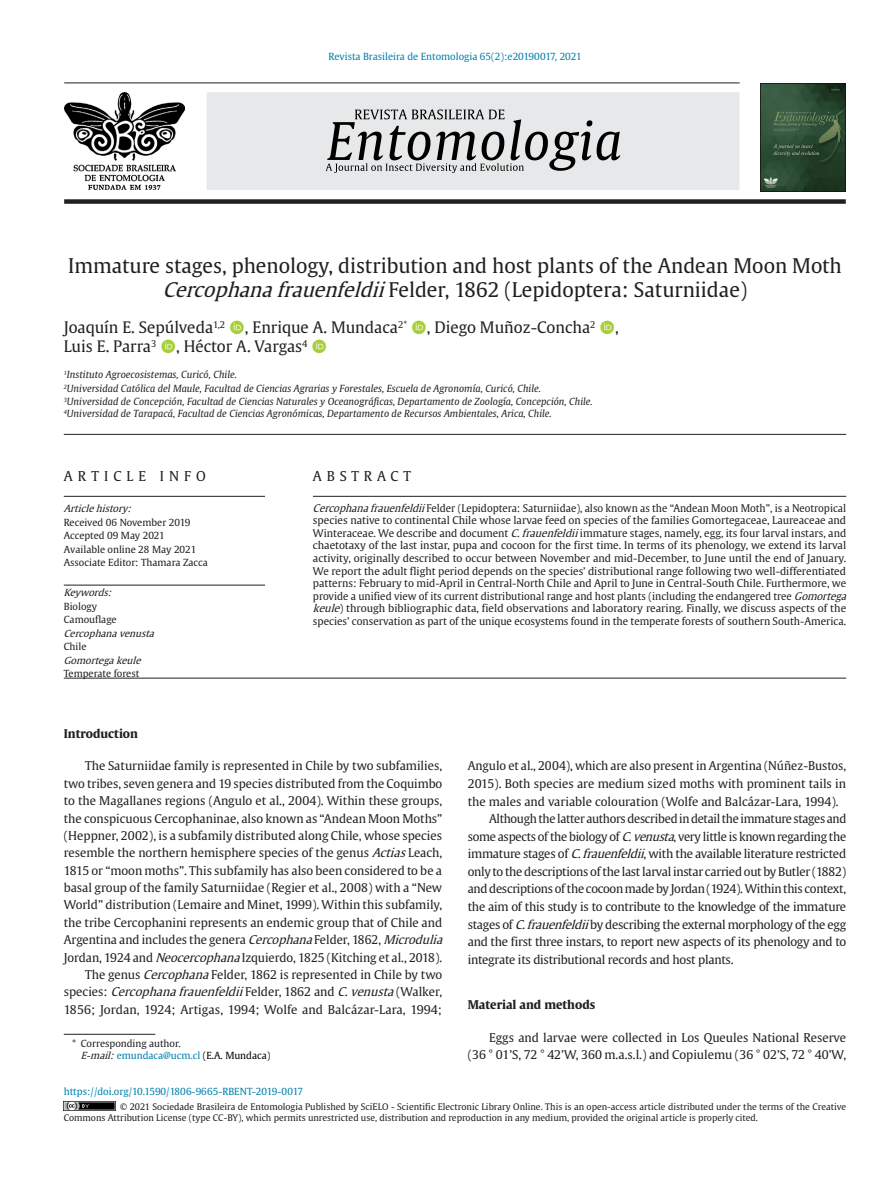
<style>
.page{position:relative;width:893px;height:1191px;background:#fff}
.page>*{position:absolute;margin:0;border:0;box-sizing:border-box;transform-origin:0 0}
.ArticleTitle{font:20.1px/24.2px "Gulliver";color:#231f20;text-align:center}
.Authors{font:15.75px "Gulliver";color:#231f20}
.ArticleInfoTitle{font:13.5px "Gulliver";letter-spacing:.38em;color:#231f20}
.AbstractTitle{font:13.5px "Gulliver";letter-spacing:.36em;color:#231f20}
.Paragraph{font:12px/17.4px "Gulliver";color:#231f20;text-align:justify}
.Heading1{font:700 12px "Gulliver";color:#231f20}
.Heading1Alt{font:700 12px "Gulliver";color:#231f20}
.Abstract{font:10.5px/12.6px "Gulliver";color:#231f20}
.Affiliations{font:italic 9.75px "Gulliver";color:#231f20}
.ArticleDOIAlt{font:9.75px "Gulliver";color:#0080ac}
.AffiliationsAlt{font:italic 9.75px "Gulliver";color:#231f20}
.Keywords{font:italic 9.75px/13.5px "Gulliver";color:#231f20}
.History{font:9.75px/13.5px "Gulliver";color:#231f20}
.Correspondence{font:9.75px/11.7px "Gulliver";color:#231f20}
.fnEdited-by{font:9.75px "Gulliver";color:#231f20}
.HistoryTitle{font:italic 9.75px "Gulliver";color:#231f20}
.LicenseParaAlt{font:9px/10.8px "Gulliver";color:#231f20}
.s1{font-style:italic}
.s2{font-style:normal}
.s3{color:#0080ac}
.s4{color:#000}
</style>
<div class="page">
<img style="left:64px;top:92px;width:121px;height:98px">
<hr style="left:64px;top:83px;width:676px;height:1px;background:#231f20">
<div style="left:207px;top:92px;width:532px;height:98px;background:#e7e8e9"></div>
<div style="left:64px;top:199px;width:782px;height:5px;background:#231f20"></div>
<img style="left:761px;top:84px;width:85px;height:107px">
<svg style="left:326px;top:109px;width:294px;height:64px"></svg>
<img style="left:64px;top:1101px;width:51px;height:9px">
<hr style="left:64px;top:434px;width:782px;height:1px;background:#231f20">
<hr style="left:64px;top:1034px;width:91px;height:1px;background:#231f20">
<hr style="left:313px;top:496px;width:533px;height:1px;background:#231f20">
<hr style="left:64px;top:496px;width:201px;height:1px;background:#231f20">
<hr style="left:64px;top:585px;width:201px;height:1px;background:#231f20">
<hr style="left:64px;top:677px;width:782px;height:1px;background:#231f20">
<p class="ArticleDOIAlt" style="left:329px;top:50px;width:255px">Revista Brasileira de Entomologia 65(2):e20190017, 2021</p>
<p class="ArticleTitle" style="left:68px;top:253px;width:775px">Immature stages, phenology, distribution and host plants of the Andean Moon Moth<br><span class="s1">Cercophanafrauenfeldii</span>Felder, 1862 (Lepidoptera: Saturniidae)</p>
<p class="Authors" style="left:64px;top:317px;width:345px">Joaquín E. Sepúlveda<sup>1,2</sup> , Enrique A. Mundaca<sup>2*</sup></p>
<p class="Authors" style="left:427px;top:317px;width:193px">, Diego Muñoz-Concha<sup>2</sup> ,</p>
<p class="Authors" style="left:64px;top:336px;width:94px">Luis E. Parra<sup>3</sup></p>
<p class="Authors" style="left:176px;top:336px;width:133px">, Héctor A. Vargas<sup>4</sup></p>
<p class="Affiliations" style="left:64px;top:369px;width:175px"><sup>1</sup>Instituto Agroecosistemas, Curicó, Chile.</p>
<p class="Affiliations" style="left:64px;top:382px;width:479px"><sup>2</sup>Universidad Católica del Maule, Facultad de Ciencias Agrarias y Forestales, Escuela de Agronomía, Curicó, Chile.</p>
<p class="Affiliations" style="left:64px;top:396px;width:530px"><sup>3</sup>Universidad de Concepción, Facultad de Ciencias Naturales y Oceanográficas, Departamento de Zoología, Concepción, Chile.</p>
<p class="AffiliationsAlt" style="left:64px;top:407px;width:489px"><sup>4</sup>Universidad de Tarapacá, Facultad de Ciencias Agronómicas, Departamento de Recursos Ambientales, Arica, Chile.</p>
<p class="ArticleInfoTitle" style="left:64px;top:468px;width:143px">ARTICLE INFO</p>
<p class="HistoryTitle" style="left:64px;top:503px;width:72px">Articlehistory:</p>
<p class="History" style="left:64px;top:515px;width:134px">Received 06 November 2019<br>Accepted 09 May 2021<br>Available online 28 May 2021</p>
<p class="fnEdited-by" style="left:64px;top:557px;width:146px">Associate Editor: Thamara Zacca</p>
<p class="Keywords" style="left:64px;top:586px;width:95px">Keywords:<br><span class="s2">Biology<br>Camouflage<br></span>Cercophanavenusta<br><span class="s2">Chile<br></span>Gomortegakeule<br><span class="s2">Temperate forest</span></p>
<p class="AbstractTitle" style="left:313px;top:468px;width:100px">ABSTRACT</p>
<p class="Abstract" style="left:313px;top:501px;width:538px"><span class="s1">Cercophanafrauenfeldii</span>Felder (Lepidoptera: Saturniidae), also known as the “Andean Moon Moth”, is a Neotropical species native to continental Chile whose larvae feed on species of the families Gomortegaceae, Laureaceae and Winteraceae. We describe and document <span class="s1">C.frauenfeldii</span>immature stages, namely, egg, its four larval instars, and chaetotaxy of the last instar, pupa and cocoon for the first time. In terms of its phenology, we extend its larval activity, originally described to occur between November and mid-December, to June until the end of January.<br>We report the adult flight period depends on the species’ distributional range following two well-differentiated patterns: February to mid-April in Central-North Chile and April to June in Central-South Chile. Furthermore, we provide a unified view of its current distributional range and host plants (including the endangered tree <span class="s1">Gomortega keule</span>) through bibliographic data, field observations and laboratory rearing. Finally, we discuss aspects of the species’ conservation as part of the unique ecosystems found in the temperate forests of southern South-America.</p>
<p class="Heading1Alt" style="left:64px;top:726px;width:76px">Introduction</p>
<p class="Paragraph" style="left:64px;top:757px;width:384px;text-align:left;text-indent:21px">The Saturniidae family is represented in Chile by two subfamilies, two tribes, seven genera and 19 species distributed from the Coquimbo to the Magallanes regions (Angulo et al., 2004). Within these groups, the conspicuous Cercophaninae, also known as “Andean Moon Moths” (Heppner, 2002), is a subfamily distributed along Chile, whose species resemble the northern hemisphere species of the genus <span class="s1">Actias</span>Leach, 1815 or “moon moths”. This subfamily has also been considered to be a basal group of the family Saturniidae (Regier et al., 2008) with a “New World” distribution (Lemaire and Minet, 1999). Within this subfamily, the tribe Cercophanini represents an endemic group that of Chile and Argentina and includes the genera <span class="s1">Cercophana</span>Felder, 1862, <span class="s1">Microdulia </span>Jordan, 1924 and <span class="s1">Neocercophana</span>Izquierdo, 1825 (Kitching et al., 2018).</p>
<p class="Paragraph" style="left:64px;top:966px;width:380px;text-indent:21px">The genus <span class="s1">Cercophana</span>Felder, 1862 is represented in Chile by two species: <span class="s1">Cercophanafrauenfeldii</span>Felder, 1862 and <span class="s1">C.venusta</span>(Walker, 1856; Jordan, 1924; Artigas, 1994; Wolfe and Balcázar-Lara, 1994;</p>
<p class="Correspondence" style="left:81px;top:1038px;width:191px;text-indent:-9px">* Corresponding author.<br><span class="s1">E-mail:</span><span class="s3">emundaca@ucm.cl</span> <span class="s4">(E.A. Mundaca)</span></p>
<p class="Paragraph" style="left:468px;top:757px;width:380px">Angulo et al., 2004), which are also present in Argentina (Núñez-Bustos, 2015). Both species are medium sized moths with prominent tails in the males and variable colouration (Wolfe and Balcázar-Lara, 1994).</p>
<p class="Paragraph" style="left:468px;top:810px;width:380px;text-indent:21px">Although the latter authors described in detail the immature stages and some aspects of the biology of <span class="s1">C.venusta</span>, very little is known regarding the immature stages of <span class="s1">C.frauenfeldii</span>, with the available literature restricted only to the descriptions of the last larval instar carried out by Butler (1882) and descriptions of the cocoon made by Jordan (1924). Within this context, the aim of this study is to contribute to the knowledge of the immature stages of <span class="s1">C.frauenfeldii</span>by describing the external morphology of the egg and the first three instars, to report new aspects of its phenology and to integrate its distributional records and host plants.</p>
<p class="Heading1" style="left:468px;top:997px;width:129px">Material and methods</p>
<p class="Paragraph" style="left:468px;top:1028px;width:380px;text-align:right">Eggs and larvae were collected in Los Queules National Reserve (36 ° 01’S, 72 ° 42’W, 360 m.a.s.l.) and Copiulemu (36 ° 02’S, 72 ° 40’W,</p>
<p class="ArticleDOIAlt" style="left:64px;top:1085px;width:241px">https://doi.org/10.1590/1806-9665-RBENT-2019-0017</p>
<p class="LicenseParaAlt" style="left:64px;top:1101px;width:784px;text-indent:56px">© 2021 Sociedade Brasileira de Entomologia Published by SciELO - Scientific Electronic Library Online. This is an open-access article distributed under the terms of the Creative<br>Commons Attribution License (type CC-BY), which permits unrestricted use, distribution and reproduction in any medium, provided the original article is properly cited.</p>
</div>
